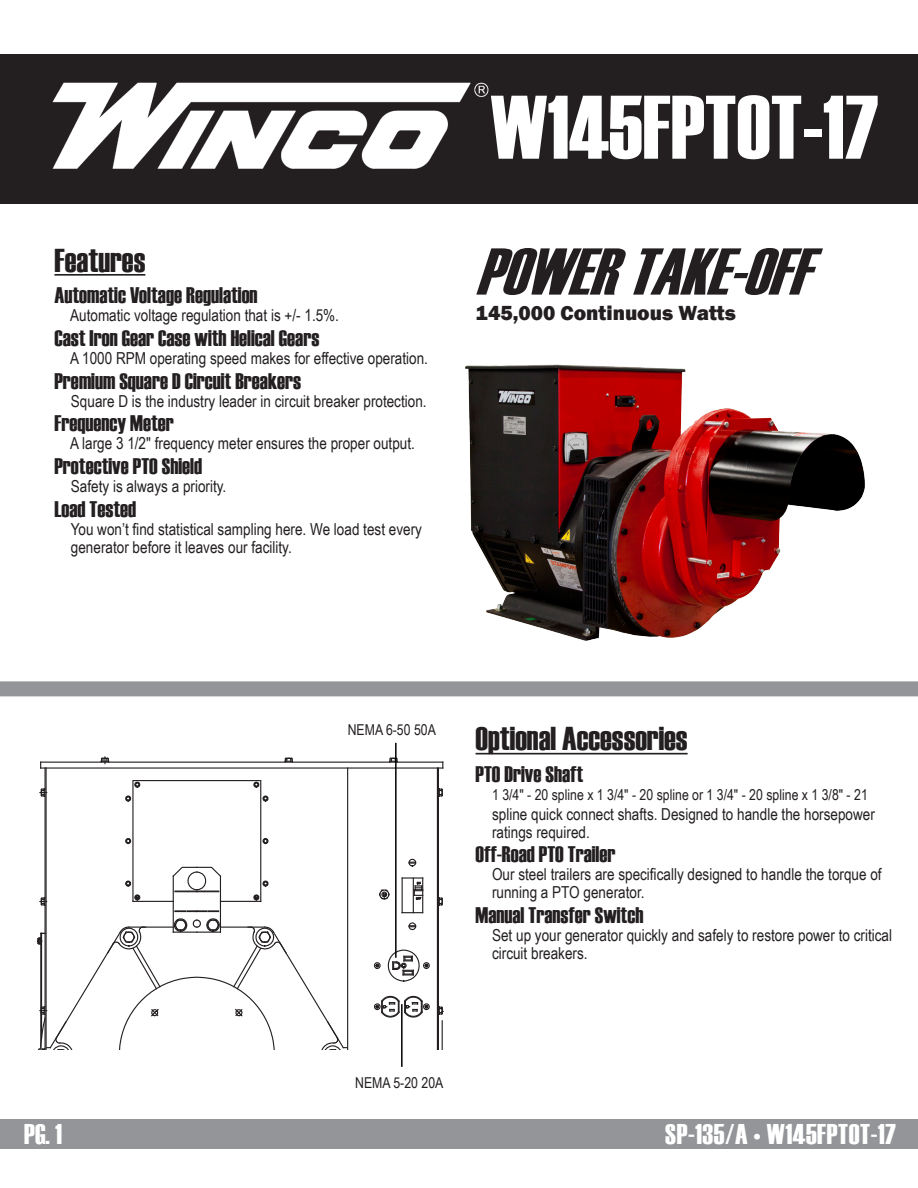
<style>
.page{position:relative;width:918px;height:1188px;background:#fff}
.page>*{position:absolute;margin:0;border:0;box-sizing:border-box;transform-origin:0 0}
.t1{font:90px "Haettenschweiler";color:#fff}
.t2{font:italic 66px "Haettenschweiler";color:#231f20}
.t3{font:33px "Haettenschweiler";color:#231f20}
.t4{font:28.5px "Haettenschweiler";letter-spacing:.02em;color:#fff}
.t5{font:22.5px "Haettenschweiler";color:#231f20}
.t6{font:800 21px "Franklin Gothic";color:#231f20}
.t7{font:16.5px "Arial Narrow";color:#231f20}
.t8{font:15px "Arial Narrow";color:#231f20}
</style>
<div class="page">
<img style="left:465px;top:364px;width:400px;height:277px">
<div style="left:0;top:54px;width:918px;height:150px;background:#231f20"></div>
<div style="left:0;top:1119px;width:918px;height:30px;background:#939598"></div>
<div style="left:0;top:681px;width:918px;height:15px;background:#939598"></div>
<hr style="left:54px;top:274px;width:91px;height:2px;background:#231f20">
<img style="left:52px;top:82px;width:437px;height:87px">
<hr style="left:476px;top:753px;width:212px;height:1px;background:#231f20">
<hr style="left:45px;top:768px;width:1px;height:282px;background:#231f20">
<hr style="left:46px;top:768px;width:1px;height:282px;background:#231f20">
<hr style="left:173px;top:876px;width:1px;height:56px;background:#231f20">
<hr style="left:220px;top:876px;width:1px;height:56px;background:#231f20">
<svg style="left:175px;top:910px;width:44px;height:2px"></svg>
<svg style="left:172px;top:866px;width:50px;height:26px"></svg>
<hr style="left:347px;top:768px;width:1px;height:282px;background:#231f20">
<hr style="left:437px;top:768px;width:1px;height:282px;background:#231f20">
<hr style="left:438px;top:768px;width:1px;height:282px;background:#231f20">
<hr style="left:41px;top:767px;width:402px;height:2px;background:#231f20">
<svg style="left:284px;top:757px;width:9px;height:5px"></svg>
<svg style="left:100px;top:757px;width:9px;height:7px"></svg>
<hr style="left:41px;top:762px;width:402px;height:1px;background:#231f20">
<svg style="left:40px;top:897px;width:7px;height:9px"></svg>
<svg style="left:40px;top:788px;width:7px;height:9px"></svg>
<svg style="left:37px;top:918px;width:310px;height:132px"></svg>
<svg style="left:439px;top:897px;width:4px;height:9px"></svg>
<svg style="left:439px;top:788px;width:4px;height:9px"></svg>
<hr style="left:260px;top:781px;width:1px;height:120px;background:#231f20">
<hr style="left:132px;top:781px;width:2px;height:120px;background:#231f20">
<hr style="left:134px;top:780px;width:126px;height:1px;background:#231f20">
<svg style="left:253px;top:781px;width:7px;height:7px"></svg>
<svg style="left:262px;top:795px;width:7px;height:7px"></svg>
<svg style="left:134px;top:781px;width:7px;height:7px"></svg>
<svg style="left:125px;top:795px;width:7px;height:7px"></svg>
<hr style="left:220px;top:901px;width:41px;height:1px;background:#231f20">
<hr style="left:133px;top:901px;width:40px;height:1px;background:#231f20">
<svg style="left:134px;top:894px;width:7px;height:7px"></svg>
<svg style="left:125px;top:880px;width:7px;height:7px"></svg>
<svg style="left:262px;top:838px;width:7px;height:7px"></svg>
<svg style="left:125px;top:838px;width:7px;height:7px"></svg>
<svg style="left:253px;top:894px;width:7px;height:7px"></svg>
<svg style="left:262px;top:880px;width:7px;height:7px"></svg>
<svg style="left:389px;top:757px;width:9px;height:5px"></svg>
<svg style="left:403px;top:912px;width:19px;height:1px"></svg>
<svg style="left:374px;top:995px;width:56px;height:23px"></svg>
<svg style="left:374px;top:949px;width:56px;height:33px"></svg>
<svg style="left:408px;top:858px;width:9px;height:9px"></svg>
<svg style="left:408px;top:922px;width:9px;height:9px"></svg>
<svg style="left:378px;top:889px;width:12px;height:11px"></svg>
<hr style="left:402px;top:877px;width:21px;height:2px;background:#231f20">
<hr style="left:422px;top:878px;width:1px;height:35px;background:#231f20">
<hr style="left:402px;top:878px;width:1px;height:35px;background:#231f20">
<svg style="left:414px;top:879px;width:9px;height:21px"></svg>
<hr style="left:413px;top:878px;width:1px;height:35px;background:#231f20">
<svg style="left:439px;top:1006px;width:4px;height:9px"></svg>
<svg style="left:442px;top:1021px;width:1px;height:29px"></svg>
<hr style="left:395px;top:743px;width:2px;height:215px;background:#000">
<hr style="left:401px;top:1004px;width:2px;height:63px;background:#000">
<p class="t3" style="left:54px;top:238px;width:92px">Features</p>
<p class="t5" style="left:54px;top:280px;width:205px">Automatic Voltage Regulation</p>
<p class="t7" style="left:70px;top:303px;width:270px">Automatic voltage regulation that is +/- 1.5%.</p>
<p class="t5" style="left:54px;top:323px;width:266px">Cast Iron Gear Case with Helical Gears</p>
<p class="t7" style="left:70px;top:346px;width:359px">A 1000 RPM operating speed makes for effective operation.</p>
<p class="t5" style="left:54px;top:365px;width:248px">Premium Square D Circuit Breakers</p>
<p class="t7" style="left:71px;top:389px;width:357px">Square D is the industry leader in circuit breaker protection.</p>
<p class="t5" style="left:54px;top:408px;width:121px">Frequency Meter</p>
<p class="t7" style="left:70px;top:431px;width:346px">A large 3 1/2" frequency meter ensures the proper output.</p>
<p class="t5" style="left:54px;top:451px;width:149px">Protective PTO Shield</p>
<p class="t7" style="left:71px;top:474px;width:157px">Safety is always a priority.</p>
<p class="t5" style="left:54px;top:494px;width:83px">Load Tested</p>
<p class="t7" style="left:71px;top:517px;width:353px">You won’t find statistical sampling here. We load test every</p>
<p class="t7" style="left:71px;top:535px;width:222px">generator before it leaves our facility.</p>
<p class="t1" style="left:491px;top:66px;width:389px">W145FPTOT-17</p>
<p class="t2" style="left:475px;top:227px;width:364px">POWERTAKE-OFF</p>
<p class="t6" style="left:476px;top:300px;width:262px">145,000 Continuous Watts</p>
<p class="t8" style="left:348px;top:719px;width:90px">NEMA 6-50 50A</p>
<p class="t3" style="left:476px;top:716px;width:214px">Optional Accessories</p>
<p class="t5" style="left:476px;top:759px;width:109px">PTO Drive Shaft</p>
<p class="t8" style="left:492px;top:784px;width:377px">1 3/4" - 20 spline x 1 3/4" - 20 spline or 1 3/4" - 20 spline x 1 3/8" - 21</p>
<p class="t7" style="left:492px;top:802px;width:384px">spline quick connect shafts. Designed to handle the horsepower</p>
<p class="t7" style="left:492px;top:820px;width:99px">ratings required.</p>
<p class="t5" style="left:476px;top:839px;width:141px">Off-Road PTO Trailer</p>
<p class="t7" style="left:492px;top:862px;width:391px">Our steel trailers are specifically designed to handle the torque of</p>
<p class="t7" style="left:492px;top:880px;width:154px">running a PTO generator.</p>
<p class="t5" style="left:476px;top:900px;width:169px">Manual Transfer Switch</p>
<p class="t7" style="left:492px;top:923px;width:402px">Set up your generator quickly and safely to restore power to critical</p>
<p class="t7" style="left:492px;top:941px;width:97px">circuit breakers.</p>
<p class="t8" style="left:355px;top:1072px;width:90px">NEMA 5-20 20A</p>
<p class="t4" style="left:24px;top:1115px;width:39px">PG. 1</p>
<p class="t4" style="left:665px;top:1115px;width:232px">SP-135/A • W145FPTOT-17</p>
</div>
